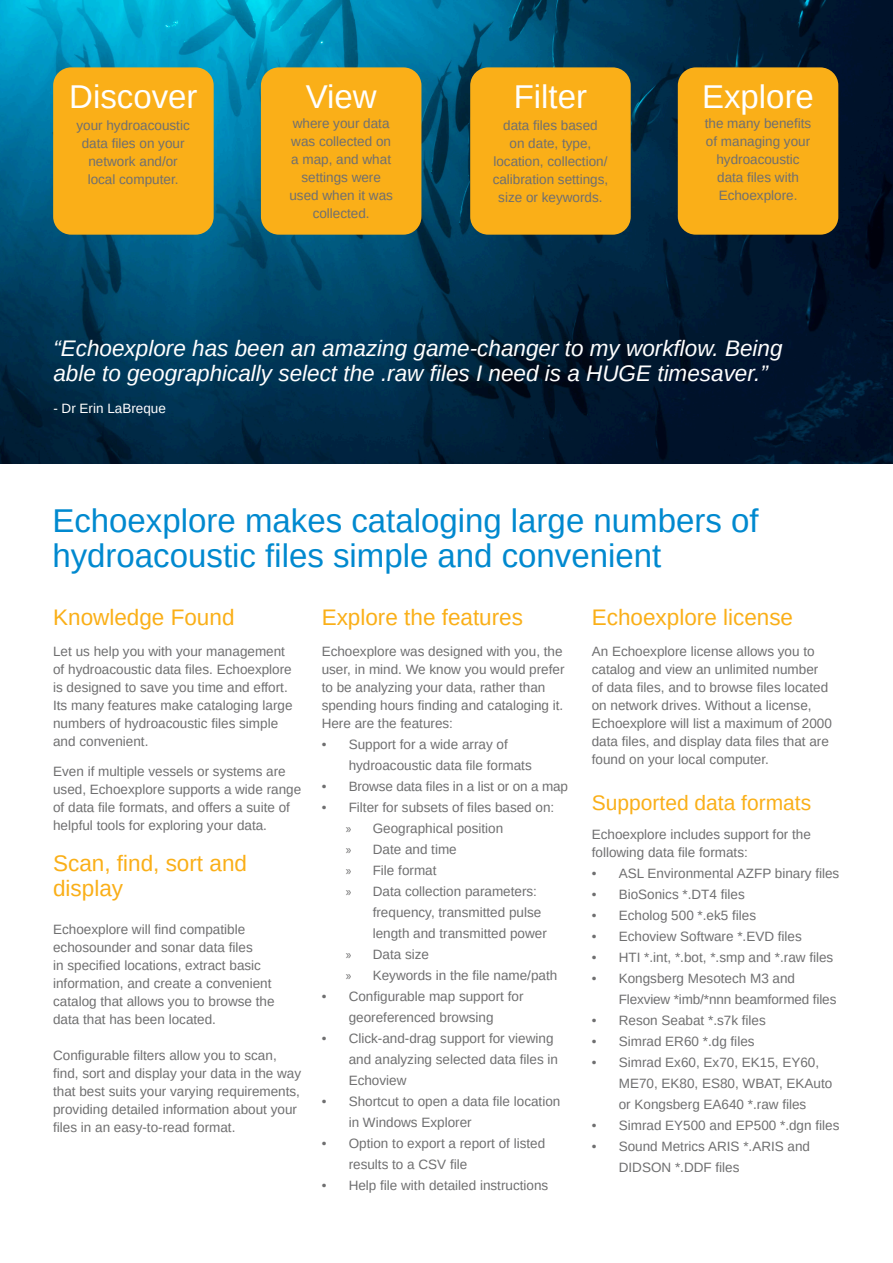
<style>
.page{position:relative;width:893px;height:1263px;background:#fff}
.page>*{position:absolute;margin:0;border:0;box-sizing:border-box;transform-origin:0 0}
.t1{font:33px/34.5px "Arimo";color:#0089cf}
.t2{font:33px "Arimo";color:#fff}
.t3{font:italic 22.5px/25.5px "Arimo";color:#fff}
.Body_Copy{font:22.5px/25.5px "Arimo";color:#faaf18}
.Small_Heading{font:21px "Arimo";color:#faaf18}
.Body_Copy-2{font:13.5px/18px "Arimo";color:#6f6f70}
.Small_Heading-2{font:13.5px/18px "Arimo";color:#6f6f70}
.t4{font:13.5px "Arimo";color:#fff}
.s1{font-family:"Myriad Pro"}
</style>
<div class="page">
<img style="left:0;top:0;width:893px;height:463px">
<div style="left:53px;top:67px;width:161px;height:168px;background:#faaf18;border-radius:18px"></div>
<div style="left:261px;top:67px;width:160px;height:168px;background:#faaf18;border-radius:18px"></div>
<div style="left:470px;top:67px;width:161px;height:168px;background:#faaf18;border-radius:18px"></div>
<div style="left:678px;top:67px;width:160px;height:168px;background:#faaf18;border-radius:18px"></div>
<p class="t2" style="left:69px;top:75px;width:130px">Discover</p>
<p class="t2" style="left:306px;top:75px;width:72px">View</p>
<p class="t2" style="left:514px;top:75px;width:75px">Filter</p>
<p class="t2" style="left:702px;top:75px;width:113px">Explore</p>
<p class="Body_Copy-2" style="left:76px;top:116px;width:115px;text-align:center">your hydroacoustic data files on your network and/or local computer.</p>
<p class="Body_Copy-2" style="left:289px;top:115px;width:105px;text-align:center">where your data was collected on a map, and what settings were used when it was collected.</p>
<p class="Body_Copy-2" style="left:493px;top:116px;width:117px;text-align:center">data files based<br>on date, type, location, collection/ calibration settings, size or keywords.</p>
<p class="Body_Copy-2" style="left:705px;top:115px;width:108px;text-align:center">the many benefits of managing your hydroacoustic data files with<br>Echoexplore.</p>
<p class="t3" style="left:53px;top:335px;width:731px">“Echoexplore has been an amazing game-changer to my workflow. Being able to geographically select the .raw files I need is a HUGE timesaver.”</p>
<p class="t4" style="left:53px;top:400px;width:114px">- Dr Erin LaBreque</p>
<p class="t1" style="left:52px;top:504px;width:708px">Echoexplore makes cataloging large numbers of hydroacoustic files simple and convenient</p>
<p class="Body_Copy" style="left:322px;top:604px;width:203px">Explore the features</p>
<p class="Body_Copy-2" style="left:322px;top:642px;width:244px">Echoexplore was designed with you, the user, in mind. We know you would prefer to be analyzing your data, rather than spending hours finding and cataloging it.<br>Here are the features:</p>
<p class="Body_Copy-2" style="left:349px;top:733px;width:185px;line-height:21px;text-indent:-27px">• Support for a wide array of hydroacoustic data file formats</p>
<p class="Body_Copy-2" style="left:322px;top:777px;width:248px">• Browse data files in a list or on a map</p>
<p class="Body_Copy-2" style="left:322px;top:798px;width:234px">• Filter for subsets of files based on:</p>
<p class="Body_Copy-2" style="left:346px;top:819px;width:159px"><span class="s1">»</span> Geographical position</p>
<p class="Body_Copy-2" style="left:346px;top:840px;width:113px"><span class="s1">»</span> Date and time</p>
<p class="Body_Copy-2" style="left:346px;top:861px;width:92px"><span class="s1">»</span> File format</p>
<p class="Body_Copy-2" style="left:373px;top:880px;width:176px;line-height:21px;text-indent:-27px"><span class="s1">»</span> Data collection parameters: frequency, transmitted pulse length and transmitted power</p>
<p class="Body_Copy-2" style="left:346px;top:945px;width:85px"><span class="s1">»</span> Data size</p>
<p class="Body_Copy-2" style="left:346px;top:966px;width:213px"><span class="s1">»</span> Keywords in the file name/path</p>
<p class="Body_Copy-2" style="left:322px;top:985px;width:203px;line-height:21px;text-align:center">• Configurable map support for georeferenced browsing</p>
<p class="Body_Copy-2" style="left:349px;top:1027px;width:211px;line-height:21px;text-indent:-27px">• Click-and-drag support for viewing and analyzing selected data files in<br>Echoview</p>
<p class="Body_Copy-2" style="left:349px;top:1090px;width:213px;line-height:21px;text-indent:-27px">• Shortcut to open a data file location in Windows Explorer</p>
<p class="Body_Copy-2" style="left:349px;top:1132px;width:198px;line-height:21px;text-indent:-27px">• Option to export a report of listed results to a CSV file</p>
<p class="Body_Copy-2" style="left:322px;top:1176px;width:228px">• Help file with detailed instructions</p>
<p class="Body_Copy" style="left:53px;top:604px;width:183px">Knowledge Found</p>
<p class="Body_Copy-2" style="left:53px;top:642px;width:241px">Let us help you with your management of hydroacoustic data files. Echoexplore is designed to save you time and effort.<br>Its many features make cataloging large numbers of hydroacoustic files simple and convenient.</p>
<p class="Body_Copy-2" style="left:53px;top:763px;width:250px">Even if multiple vessels or systems are used, Echoexplore supports a wide range of data file formats, and offers a suite of helpful tools for exploring your data.</p>
<p class="Body_Copy" style="left:592px;top:604px;width:203px">Echoexplore license</p>
<p class="Body_Copy-2" style="left:592px;top:642px;width:242px">An Echoexplore license allows you to catalog and view an unlimited number of data files, and to browse files located on network drives. Without a license, Echoexplore will list a maximum of 2000 data files, and display data files that are found on your local computer.</p>
<p class="Small_Heading" style="left:592px;top:789px;width:221px">Supported data formats</p>
<p class="Small_Heading-2" style="left:592px;top:826px;width:221px">Echoexplore includes support for the following data file formats:</p>
<p class="Body_Copy-2" style="left:592px;top:865px;width:249px">• ASL Environmental AZFP binary files</p>
<p class="Body_Copy-2" style="left:592px;top:886px;width:155px">• BioSonics *.DT4 files</p>
<p class="Body_Copy-2" style="left:592px;top:907px;width:166px">• Echolog 500 *.ek5 files</p>
<p class="Body_Copy-2" style="left:592px;top:928px;width:212px">• Echoview Software *.EVD files</p>
<p class="Body_Copy-2" style="left:592px;top:949px;width:243px">• HTI *.int, *.bot, *.smp and *.raw files</p>
<p class="Body_Copy-2" style="left:619px;top:968px;width:219px;line-height:21px;text-indent:-27px">• Kongsberg Mesotech M3 and<br>Flexview *imb/*nnn beamformed files</p>
<p class="Body_Copy-2" style="left:592px;top:1012px;width:176px">• Reson Seabat *.s7k files</p>
<p class="Body_Copy-2" style="left:592px;top:1033px;width:164px">• Simrad ER60 *.dg files</p>
<p class="Body_Copy-2" style="left:619px;top:1052px;width:215px;line-height:21px;text-indent:-27px">• Simrad Ex60, Ex70, EK15, EY60,<br>ME70, EK80, ES80, WBAT, EKAuto or Kongsberg EA640 *.raw files</p>
<p class="Body_Copy-2" style="left:592px;top:1117px;width:249px">• Simrad EY500 and EP500 *.dgn files</p>
<p class="Body_Copy-2" style="left:619px;top:1136px;width:193px;line-height:21px;text-indent:-27px">• Sound Metrics ARIS *.ARIS and<br>DIDSON *.DDF files</p>
<p class="Body_Copy" style="left:53px;top:850px;width:195px">Scan, find, sort and display</p>
<p class="Body_Copy-2" style="left:53px;top:920px;width:223px">Echoexplore will find compatible echosounder and sonar data files<br>in specified locations, extract basic information, and create a convenient catalog that allows you to browse the data that has been located.</p>
<p class="Body_Copy-2" style="left:53px;top:1046px;width:250px">Configurable filters allow you to scan, find, sort and display your data in the way that best suits your varying requirements, providing detailed information about your files in an easy-to-read format.</p>
</div>
